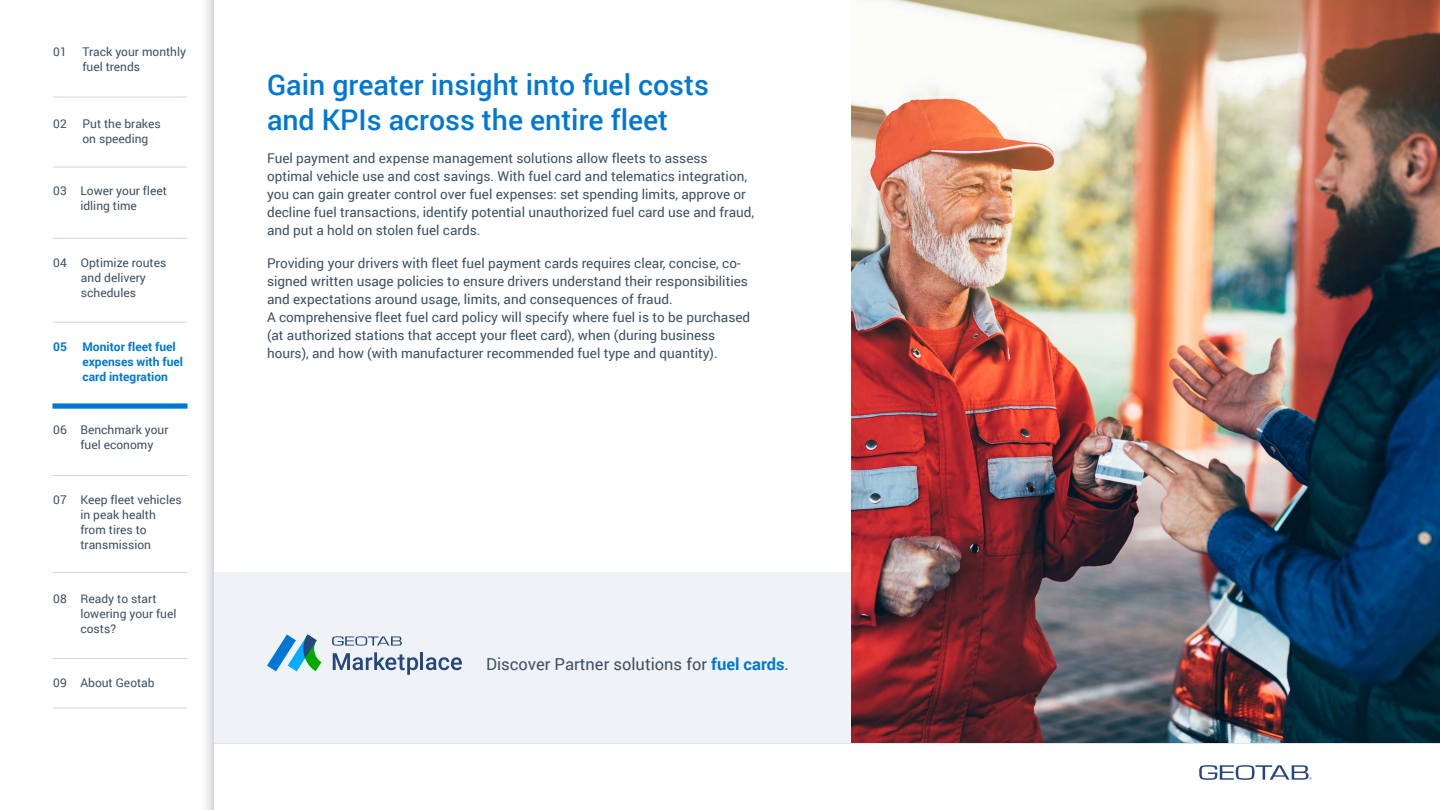
<style>
.page{position:relative;width:1440px;height:810px;background:#fff}
.page>*{position:absolute;margin:0;border:0;box-sizing:border-box;transform-origin:0 0}
.H3_-_Heading{font:500 28.5px/34.5px "Roboto";color:#0078d3}
.P_-_Body_-_Solutions{font:16.5px "Roboto";color:#3c5164}
.P_-_Body{font:13.5px/18px "Roboto";color:#3c5164}
.P_-_Side_Menu{font:12px/15px "Roboto";color:#3c5164}
.P_-_Side_Menu-2{font:700 12px/15px "Roboto";color:#0078d3}
.s1{font-weight:700;color:#0078d3}
</style>
<div class="page">
<hr style="left:214px;top:743px;width:1226px;height:1px;background:#d1d6dd">
<svg style="left:1199px;top:765px;width:113px;height:15px"></svg>
<div style="left:214px;top:572px;width:638px;height:171px;background:#eff2f7"></div>
<img style="left:852px;top:0;width:588px;height:743px">
<svg style="left:332px;top:636px;width:70px;height:10px"></svg>
<svg style="left:267px;top:634px;width:54px;height:37px"></svg>
<svg style="left:333px;top:652px;width:129px;height:23px"></svg>
<svg style="left:206px;top:0;width:8px;height:810px"></svg>
<hr style="left:52px;top:167px;width:136px;height:1px;background:#d1d6dd">
<hr style="left:52px;top:97px;width:136px;height:1px;background:#d1d6dd">
<hr style="left:52px;top:238px;width:136px;height:1px;background:#d1d6dd">
<hr style="left:52px;top:322px;width:136px;height:1px;background:#d1d6dd">
<div style="left:52px;top:403px;width:136px;height:6px;background:#0078d3"></div>
<hr style="left:52px;top:475px;width:136px;height:1px;background:#d1d6dd">
<hr style="left:52px;top:658px;width:136px;height:1px;background:#d1d6dd">
<hr style="left:52px;top:708px;width:136px;height:1px;background:#d1d6dd">
<hr style="left:52px;top:572px;width:136px;height:1px;background:#d1d6dd">
<p class="P_-_Side_Menu" style="left:53px;top:44px;width:15px">01</p>
<p class="P_-_Side_Menu" style="left:82px;top:44px;width:105px">Track your monthly fuel trends</p>
<p class="P_-_Side_Menu" style="left:53px;top:116px;width:15px">02</p>
<p class="P_-_Side_Menu" style="left:83px;top:116px;width:80px">Put the brakes on speeding</p>
<p class="P_-_Side_Menu" style="left:53px;top:183px;width:15px">03</p>
<p class="P_-_Side_Menu" style="left:80px;top:183px;width:88px">Lower your fleet idling time</p>
<p class="P_-_Side_Menu" style="left:53px;top:254px;width:15px">04</p>
<p class="P_-_Side_Menu" style="left:81px;top:254px;width:87px">Optimize routes and delivery schedules</p>
<p class="P_-_Side_Menu-2" style="left:53px;top:338px;width:15px">05</p>
<p class="P_-_Side_Menu-2" style="left:83px;top:338px;width:102px">Monitor fleet fuel expenses with fuel card integration</p>
<p class="P_-_Side_Menu" style="left:53px;top:422px;width:15px">06</p>
<p class="P_-_Side_Menu" style="left:80px;top:422px;width:90px">Benchmark your fuel economy</p>
<p class="P_-_Side_Menu" style="left:53px;top:492px;width:15px">07</p>
<p class="P_-_Side_Menu" style="left:80px;top:492px;width:103px">Keep fleet vehicles in peak health from tires to transmission</p>
<p class="P_-_Side_Menu" style="left:53px;top:591px;width:15px">08</p>
<p class="P_-_Side_Menu" style="left:80px;top:591px;width:98px">Ready to start lowering your fuel costs?</p>
<p class="P_-_Side_Menu" style="left:53px;top:675px;width:15px">09</p>
<p class="P_-_Side_Menu" style="left:80px;top:675px;width:76px">About Geotab</p>
<h3 class="H3_-_Heading" style="left:267px;top:67px;width:443px">Gain greater insight into fuel costs and KPIs across the entire fleet</h3>
<p class="P_-_Body" style="left:267px;top:148px;width:489px">Fuel payment and expense management solutions allow fleets to assess optimal vehicle use and cost savings. With fuel card and telematics integration, you can gain greater control over fuel expenses: set spending limits, approve or decline fuel transactions, identify potential unauthorized fuel card use and fraud, and put a hold on stolen fuel cards.</p>
<p class="P_-_Body" style="left:267px;top:253px;width:485px">Providing your drivers with fleet fuel payment cards requires clear, concise, co&shy;signed written usage policies to ensure drivers understand their responsibilities and expectations around usage, limits, and consequences of fraud.<br>A comprehensive fleet fuel card policy will specify where fuel is to be purchased (at authorized stations that accept your fleet card), when (during business hours), and how (with manufacturer recommended fuel type and quantity).</p>
<p class="P_-_Body_-_Solutions" style="left:486px;top:652px;width:304px">Discover Partner solutions for <span class="s1">fuel cards</span>.</p>
</div>
